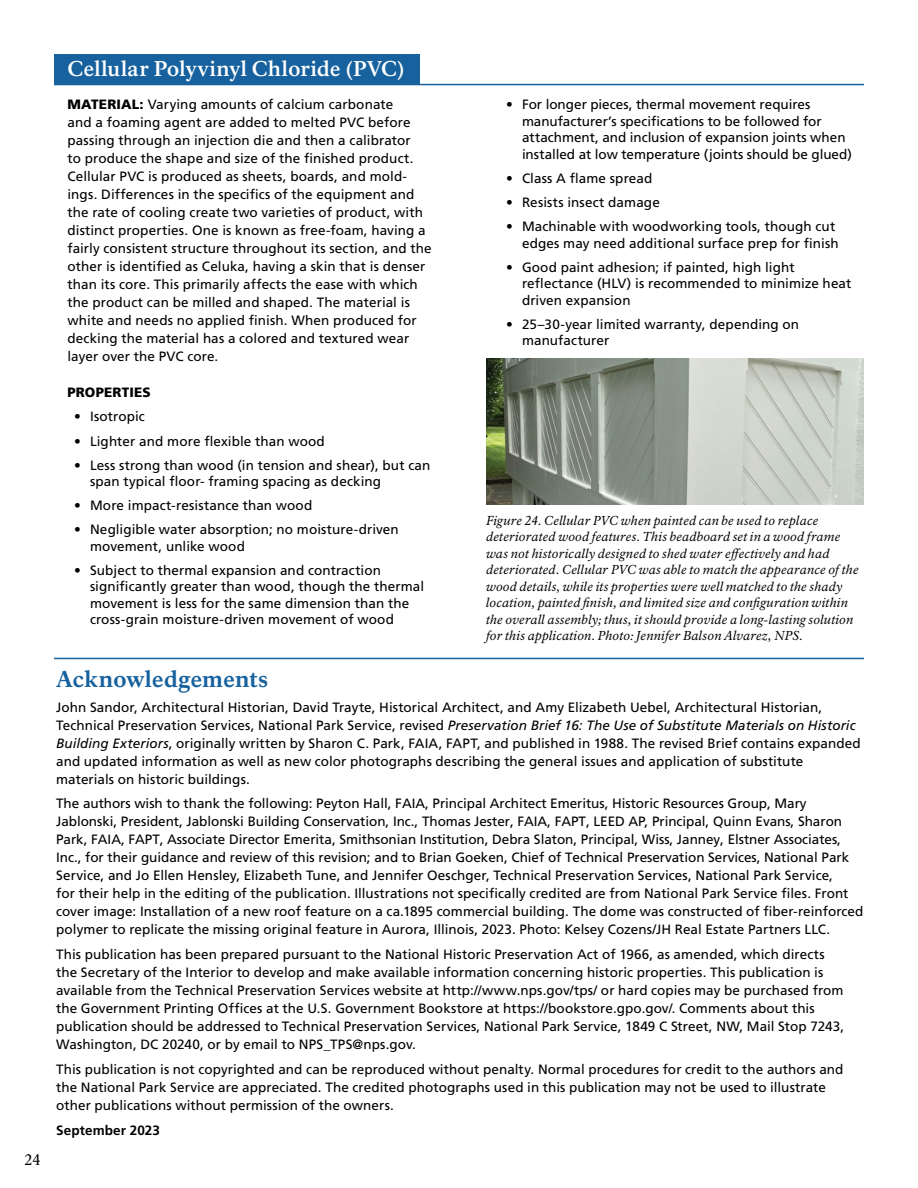
<style>
.page{position:relative;width:918px;height:1188px;background:#fff}
.page>*{position:absolute;margin:0;border:0;box-sizing:border-box;transform-origin:0 0}
._508_Body_text{font:800 22.5px "NPS Rawlinson OT";letter-spacing:-.005em;color:#17629e}
._508_Potential_Subs{font:700 21px "NPS Rawlinson OT";letter-spacing:-.005em;color:#fff}
.t1{font:15px "NPS Rawlinson OT";color:#000}
._508_Body_text-2{font:13.5px/18px "Frutiger LT Std";color:#000}
._508_subst_materials{font:13.5px/16.5px "Frutiger LT Std";letter-spacing:.005em;color:#000}
._508_appendix_inset{font:13.5px/18px "Frutiger LT Std";letter-spacing:.005em;color:#000}
._508_Body_text-3{font:700 13.5px "Frutiger LT Std";letter-spacing:.01em;color:#000}
._508_appendix_inset-2{font:900 13.5px "Frutiger LT Std";letter-spacing:.01em;color:#000}
._508_Photo_captions{font:italic 12.75px/16.5px "NPS Rawlinson OT";letter-spacing:.015em;color:#000}
.s1{font-weight:900}
.s2{font-style:italic}
</style>
<div class="page">
<div style="left:54px;top:54px;width:365px;height:30px;background:#17629e"></div>
<hr style="left:54px;top:84px;width:810px;height:1px;background:#17629e">
<img style="left:486px;top:358px;width:378px;height:146px">
<hr style="left:54px;top:658px;width:810px;height:1px;background:#17629e">
<p class="t1" style="left:25px;top:1151px;width:17px">24</p>
<p class="_508_Potential_Subs" style="left:68px;top:56px;width:339px">Cellular Polyvinyl Chloride (PVC)</p>
<p class="_508_appendix_inset" style="left:68px;top:96px;width:366px"><span class="s1">MATERIAL:</span> Varying amounts of calcium carbonate<br>and a foaming agent are added to melted PVC before passing through an injection die and then a calibrator<br>to produce the shape and size of the finished product.<br>Cellular PVC is produced as sheets, boards, and mold&shy;ings. Differences in the specifics of the equipment and the rate of cooling create two varieties of product, with distinct properties. One is known as free-foam, having a fairly consistent structure throughout its section, and the other is identified as Celuka, having a skin that is denser than its core. This primarily affects the ease with which the product can be milled and shaped. The material is white and needs no applied finish. When produced for decking the material has a colored and textured wear layer over the PVC core.</p>
<p class="_508_appendix_inset-2" style="left:68px;top:384px;width:85px">PROPERTIES</p>
<p class="_508_subst_materials" style="left:74px;top:409px;width:72px">• Isotropic</p>
<p class="_508_subst_materials" style="left:74px;top:433px;width:252px">• Lighter and more flexible than wood</p>
<p class="_508_subst_materials" style="left:90px;top:457px;width:342px;text-indent:-16px">• Less strong than wood (in tension and shear), but can span typical floor- framing spacing as decking</p>
<p class="_508_subst_materials" style="left:74px;top:497px;width:240px">• More impact-resistance than wood</p>
<p class="_508_subst_materials" style="left:90px;top:521px;width:310px;text-indent:-16px">• Negligible water absorption; no moisture-driven movement, unlike wood</p>
<p class="_508_subst_materials" style="left:90px;top:562px;width:336px;text-indent:-16px">• Subject to thermal expansion and contraction significantly greater than wood, though the thermal movement is less for the same dimension than the cross-grain moisture-driven movement of wood</p>
<p class="_508_subst_materials" style="left:522px;top:97px;width:332px;text-indent:-16px">• For longer pieces, thermal movement requires manufacturer’s specifications to be followed for attachment, and inclusion of expansion joints when installed at low temperature (joints should be glued)</p>
<p class="_508_subst_materials" style="left:506px;top:170px;width:148px">• Class A flame spread</p>
<p class="_508_subst_materials" style="left:506px;top:194px;width:155px">• Resists insect damage</p>
<p class="_508_subst_materials" style="left:506px;top:218px;width:334px;text-align:right">• Machinable with woodworking tools, though cut edges may need additional surface prep for finish</p>
<p class="_508_subst_materials" style="left:522px;top:259px;width:331px;text-indent:-16px">• Good paint adhesion; if painted, high light reflectance (HLV) is recommended to minimize heat driven expansion</p>
<p class="_508_subst_materials" style="left:522px;top:316px;width:279px;text-indent:-16px">• 25–30-year limited warranty, depending on manufacturer</p>
<p class="_508_Photo_captions" style="left:486px;top:512px;width:374px">Figure 24. Cellular PVC when painted can be used to replace deteriorated wood features. This beadboard set in a wood frame was not historically designed to shed water effectively and had deteriorated. Cellular PVC was able to match the appearance of the wood details, while its properties were well matched to the shady location, painted finish, and limited size and configuration within the overall assembly; thus, it should provide a long-lasting solution for this application. Photo: Jennifer Balson Alvarez, NPS.</p>
<p class="_508_Body_text" style="left:56px;top:665px;width:214px">Acknowledgements</p>
<p class="_508_Body_text-2" style="left:56px;top:698px;width:806px">John Sandor, Architectural Historian, David Trayte, Historical Architect, and Amy Elizabeth Uebel, Architectural Historian, Technical Preservation Services, National Park Service, revised <span class="s2">Preservation Brief 16: The Use of Substitute Materials on Historic Building Exteriors</span>, originally written by Sharon C. Park, FAIA, FAPT, and published in 1988. The revised Brief contains expanded and updated information as well as new color photographs describing the general issues and application of substitute materials on historic buildings.</p>
<p class="_508_Body_text-2" style="left:56px;top:795px;width:809px">The authors wish to thank the following: Peyton Hall, FAIA, Principal Architect Emeritus, Historic Resources Group, Mary Jablonski, President, Jablonski Building Conservation, Inc., Thomas Jester, FAIA, FAPT, LEED AP, Principal, Quinn Evans, Sharon Park, FAIA, FAPT, Associate Director Emerita, Smithsonian Institution, Debra Slaton, Principal, Wiss, Janney, Elstner Associates, Inc., for their guidance and review of this revision; and to Brian Goeken, Chief of Technical Preservation Services, National Park Service, and Jo Ellen Hensley, Elizabeth Tune, and Jennifer Oeschger, Technical Preservation Services, National Park Service,<br>for their help in the editing of the publication. Illustrations not specifically credited are from National Park Service files. Front cover image: Installation of a new roof feature on a ca.1895 commercial building. The dome was constructed of fiber-reinforced polymer to replicate the missing original feature in Aurora, Illinois, 2023. Photo: Kelsey Cozens/JH Real Estate Partners LLC.</p>
<p class="_508_Body_text-2" style="left:56px;top:945px;width:789px">This publication has been prepared pursuant to the National Historic Preservation Act of 1966, as amended, which directs the Secretary of the Interior to develop and make available information concerning historic properties. This publication is available from the Technical Preservation Services website at http://www.nps.gov/tps/ or hard copies may be purchased from the Government Printing Offices at the U.S. Government Bookstore at https://bookstore.gpo.gov/. Comments about this publication should be addressed to Technical Preservation Services, National Park Service, 1849 C Street, NW, Mail Stop 7243, Washington, DC 20240, or by email to NPS_TPS@nps.gov.</p>
<p class="_508_Body_text-2" style="left:56px;top:1060px;width:789px">This publication is not copyrighted and can be reproduced without penalty. Normal procedures for credit to the authors and the National Park Service are appreciated. The credited photographs used in this publication may not be used to illustrate other publications without permission of the owners.</p>
<p class="_508_Body_text-3" style="left:56px;top:1122px;width:105px">September 2023</p>
</div>
